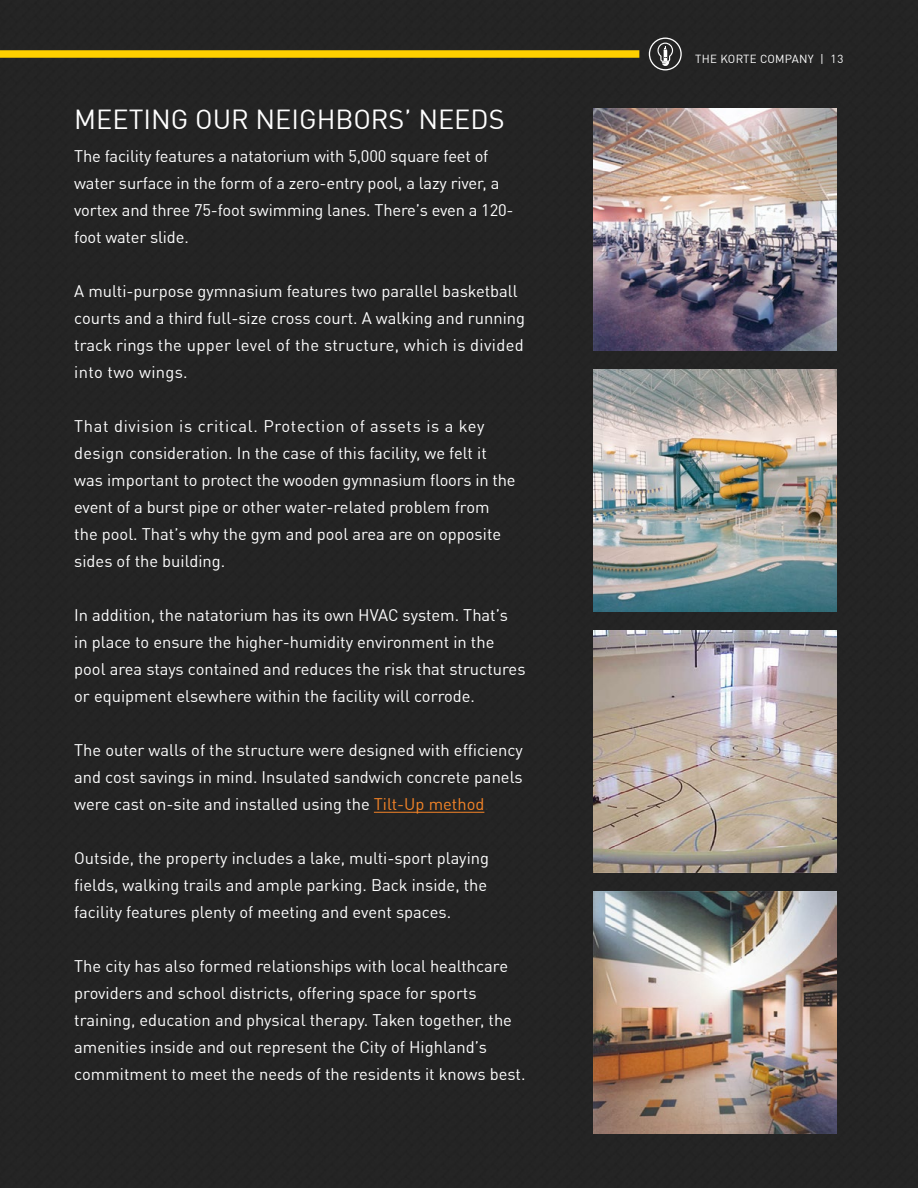
<style>
.page{position:relative;width:918px;height:1188px;background:#242424}
.page>*{position:absolute;margin:0;border:0;box-sizing:border-box;transform-origin:0 0}
.t1{font:27px "DIN Offc";color:#fff}
.t2{font:16.5px/27px "DIN Offc";color:#fff}
.t3{font:11.55px "DIN Offc";letter-spacing:.02em;color:#fff}
.s1{color:#f58427}
.s2{color:#323232}
</style>
<div class="page">
<svg style="left:649px;top:38px;width:33px;height:32px"></svg>
<div style="left:0;top:50px;width:639px;height:8px;background:#ffd000"></div>
<hr style="left:374px;top:812px;width:110px;height:1px;background:#f58427">
<img style="left:594px;top:108px;width:243px;height:243px">
<img style="left:594px;top:369px;width:243px;height:243px">
<img style="left:594px;top:630px;width:243px;height:243px">
<img style="left:594px;top:891px;width:243px;height:243px">
<h1 class="t1" style="left:74px;top:102px;width:432px">MEETING OUR NEIGHBORS’ NEEDS</h1>
<p class="t2" style="left:74px;top:143px;width:441px">The facility features a natatorium with 5,000 square feet of water surface in the form of a zero-entry pool, a lazy river, a vortex and three 75-foot swimming lanes. There’s even a 120- foot water slide.</p>
<p class="t2" style="left:74px;top:278px;width:452px">A multi-purpose gymnasium features two parallel basketball courts and a third full-size cross court. A walking and running track rings the upper level of the structure, which is divided into two wings.</p>
<p class="t2" style="left:74px;top:413px;width:443px">That division is critical. Protection of assets is a key design consideration. In the case of this facility, we felt it was important to protect the wooden gymnasium floors in the event of a burst pipe or other water-related problem from the pool. That’s why the gym and pool area are on opposite sides of the building.</p>
<p class="t2" style="left:74px;top:602px;width:453px">In addition, the natatorium has its own HVAC system. That’s in place to ensure the higher-humidity environment in the pool area stays contained and reduces the risk that structures or equipment elsewhere within the facility will corrode.</p>
<p class="t2" style="left:74px;top:737px;width:450px;text-align:justify">The outer walls of the structure were designed with efficiency and cost savings in mind. Insulated sandwich concrete panels were cast on-site and installed using the <span class="s1">Tilt-Up method</span><span class="s2">.</span></p>
<p class="t2" style="left:74px;top:845px;width:416px;text-align:justify">Outside, the property includes a lake, multi-sport playing fields, walking trails and ample parking. Back inside, the facility features plenty of meeting and event spaces.</p>
<p class="t2" style="left:74px;top:953px;width:453px">The city has also formed relationships with local healthcare providers and school districts, offering space for sports training, education and physical therapy. Taken together, the amenities inside and out represent the City of Highland’s commitment to meet the needs of the residents it knows best.</p>
<p class="t3" style="left:695px;top:51px;width:150px">THE KORTE COMPANY | 13</p>
</div>
